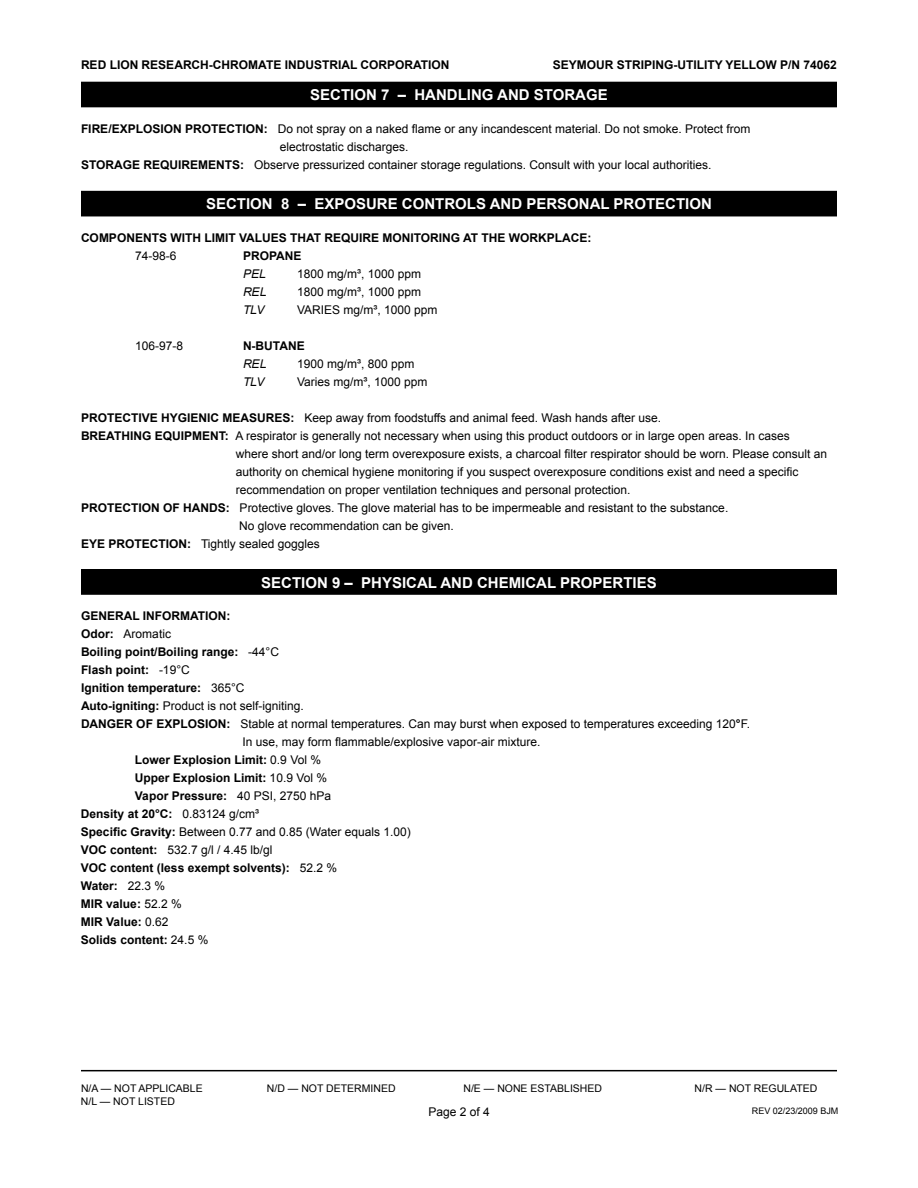
<style>
.page{position:relative;width:918px;height:1188px;background:#fff}
.page>*{position:absolute;margin:0;border:0;box-sizing:border-box;transform-origin:0 0}
.t1{font:700 15px "Arial";color:#fff}
.t2{font:12px/18px "Arial";color:#000}
.t3{font:700 12px/18px "Arial";color:#000}
.t4{font:italic 12px "Arial";color:#000}
.t5{font:10.5px "Arial";color:#000}
.t6{font:9px "Arial";color:#000}
.s1{font-weight:700}
.s2{font-weight:400}
</style>
<div class="page">
<hr style="left:81px;top:1070px;width:756px;height:1px;background:#000">
<div style="left:82px;top:82px;width:754px;height:25px;background:#000"></div>
<div style="left:82px;top:192px;width:754px;height:24px;background:#000"></div>
<div style="left:81px;top:191px;width:756px;height:25px;border:2px solid #000"></div>
<div style="left:82px;top:570px;width:754px;height:24px;background:#000"></div>
<div style="left:81px;top:569px;width:756px;height:26px;border:2px solid #000"></div>
<p class="t3" style="left:81px;top:57px;width:9px">RED</p>
<p class="t3" style="left:110px;top:57px;width:8px">LION</p>
<p class="t3" style="left:142px;top:57px;width:10px">RESEARC</p>
<p class="t3" style="left:200px;top:57px;width:40px">H-CHROMATE</p>
<p class="t3" style="left:285px;top:57px;width:9px">INDUSTRIAL</p>
<p class="t3" style="left:361px;top:57px;width:9px">CORPORATION</p>
<p class="t3" style="left:553px;top:57px;width:10px">SEYMOUR</p>
<p class="t3" style="left:617px;top:57px;width:8px">STRIPING</p>
<p class="t3" style="left:673px;top:57px;width:12px">-UTILITY</p>
<p class="t3" style="left:726px;top:57px;width:9px">YELLO</p>
<p class="t3" style="left:766px;top:57px;width:73px">W P/N 74062</p>
<p class="t1" style="left:310px;top:85px;width:11px">SECTION</p>
<p class="t1" style="left:381px;top:85px;width:55px">7 – HANDLING</p>
<p class="t1" style="left:497px;top:85px;width:12px">AND</p>
<p class="t1" style="left:534px;top:85px;width:12px">STORAGE</p>
<p class="t2" style="left:81px;top:120px;width:671px"><span class="s1">FIRE/EXPLOSION PROTECTION:</span> Do not spray on a naked flame or any incandescent material. Do not smoke. Protect from</p>
<p class="t2" style="left:280px;top:138px;width:130px">electrostatic discharges.</p>
<p class="t2" style="left:81px;top:156px;width:632px"><span class="s1">STORAGE REQUIREMENTS:</span> Observe pressurized container storage regulations. Consult with your local authorities.</p>
<p class="t1" style="left:206px;top:194px;width:11px">SECTION</p>
<p class="t1" style="left:281px;top:194px;width:45px">8 – EXPOSURE</p>
<p class="t1" style="left:402px;top:194px;width:12px">CONTROLS</p>
<p class="t1" style="left:490px;top:194px;width:12px">AND</p>
<p class="t1" style="left:526px;top:194px;width:12px">PERSONAL</p>
<p class="t1" style="left:614px;top:194px;width:11px">PROTECTION</p>
<p class="t3" style="left:81px;top:229px;width:512px">COMPONENTS WITH LIMIT VALUES THAT REQUIRE MONITORING AT THE WORKPLACE:</p>
<p class="t2" style="left:135px;top:247px;width:43px">74-98-6</p>
<p class="t3" style="left:243px;top:247px;width:60px">PROPANE</p>
<p class="t4" style="left:243px;top:266px;width:20px">PEL</p>
<p class="t2" style="left:297px;top:265px;width:126px">1800 mg/m³, 1000 ppm</p>
<p class="t4" style="left:81px;top:284px;width:44px">R</p>
<p class="t4" style="left:252px;top:284px;width:12px">EL</p>
<p class="t2" style="left:297px;top:283px;width:126px">1800 mg/m³, 1000 ppm</p>
<p class="t4" style="left:81px;top:302px;width:37px">TL</p>
<p class="t4" style="left:256px;top:302px;width:10px">V</p>
<p class="t2" style="left:297px;top:301px;width:16px">Varies</p>
<p class="t2" style="left:343px;top:301px;width:96px">mg/m³, 1000 ppm</p>
<p class="t2" style="left:135px;top:337px;width:50px">106-97-8</p>
<p class="t3" style="left:243px;top:337px;width:63px">N-BUTANE</p>
<p class="t4" style="left:243px;top:356px;width:21px">REL</p>
<p class="t2" style="left:297px;top:355px;width:119px">1900 mg/m³, 800 ppm</p>
<p class="t4" style="left:243px;top:374px;width:23px">TL V</p>
<p class="t2" style="left:297px;top:373px;width:132px">Varies mg/m³, 1000 ppm</p>
<p class="t2" style="left:81px;top:409px;width:582px"><span class="s1">PROTECTIVE HYGIENIC MEASURES:</span> Keep away from foodstuffs and animal feed. Wash hands after use.</p>
<p class="t2" style="left:81px;top:427px;width:710px"><span class="s1">BREATHING EQUIPMENT:</span> A respirator is generally not necessary when using this product outdoors or in large open areas. In cases</p>
<p class="t2" style="left:236px;top:445px;width:593px">where short and/or long term overexposure exists, a charcoal filter respirator should be worn. Please consult an</p>
<p class="t2" style="left:236px;top:463px;width:564px">authority on chemical hygiene monitoring if you suspect overexposure conditions exist and need a specific</p>
<p class="t2" style="left:236px;top:481px;width:396px">recommendation on proper ventilation techniques and personal protection.</p>
<p class="t2" style="left:81px;top:499px;width:649px"><span class="s1">PROTECTION OF HANDS:</span> Protective gloves. The glove material has to be impermeable and resistant to the substance.</p>
<p class="t2" style="left:239px;top:517px;width:216px">No glove recommendation can be given.</p>
<p class="t2" style="left:81px;top:535px;width:240px"><span class="s1">EYE PROTECTION:</span> Tightly sealed goggles</p>
<p class="t1" style="left:261px;top:573px;width:11px">SECTION</p>
<p class="t1" style="left:332px;top:573px;width:61px">9 – PHYSICAL</p>
<p class="t1" style="left:440px;top:573px;width:12px">AND</p>
<p class="t1" style="left:477px;top:573px;width:32px">CHEMICAL</p>
<p class="t1" style="left:560px;top:573px;width:11px">PROPERTIES</p>
<p class="t3" style="left:81px;top:607px;width:151px">GENERAL INFORMATION:</p>
<p class="t2" style="left:81px;top:625px;width:91px"><span class="s1">ODOR:</span> Aromatic</p>
<p class="t3" style="left:81px;top:643px;width:200px">BOILING POINT/BOILING RANGE: <span class="s2">-44°C</span></p>
<p class="t3" style="left:81px;top:661px;width:110px">FLASH POINT: <span class="s2">-19°C</span></p>
<p class="t3" style="left:81px;top:679px;width:165px">IGNITION TEMPERATURE: <span class="s2">365°C</span></p>
<p class="t2" style="left:81px;top:697px;width:224px"><span class="s1">AUTO-IGNITING:</span> Product is not self-igniting.</p>
<p class="t2" style="left:81px;top:715px;width:671px"><span class="s1">DANGER OF EXPLOSION:</span> Stable at normal temperatures. Can may burst when exposed to temperatures exceeding 120<span class="s1">°</span>F.</p>
<p class="t2" style="left:242px;top:733px;width:300px">In use, may form flammable/explosive vapor-air mixture.</p>
<p class="t3" style="left:81px;top:751px;width:32px">L</p>
<p class="t3" style="left:142px;top:751px;width:180px">OWER EXPLOSION LIMIT: <span class="s2">0.9 Vol %</span></p>
<p class="t3" style="left:81px;top:769px;width:32px">U</p>
<p class="t3" style="left:144px;top:769px;width:185px">PPER EXPLOSION LIMIT: <span class="s2">10.9 Vol %</span></p>
<p class="t3" style="left:81px;top:787px;width:32px">V</p>
<p class="t2" style="left:81px;top:787px;width:331px;text-indent:61px"><span class="s1">APOR PRESSURE:</span> 40 PSI, 2750 hPa<br><span class="s1">DENSITY AT 20°C:</span> 0.83124 g/cm³<br><span class="s1">SPECIFIC GRAVITY:</span> Between 0.77 and 0.85 (Water equals 1.00)<br><span class="s1">VOC</span></p>
<p class="t3" style="left:81px;top:841px;width:258px;text-indent:29px">CONTENT: <span class="s2">532.7 g/l / 4.45 lb/gl<br></span>VOC CONTENT (LESS EXEMPT SOLVENTS): <span class="s2">52.2 %<br></span>WATER: <span class="s2">22.3 %<br></span>MIR VALUE: <span class="s2">52.2 %<br></span>MIR</p>
<p class="t3" style="left:81px;top:913px;width:129px;text-indent:25px">VALUE: <span class="s2">0.62<br></span>SOLIDS CONTENT: <span class="s2">24.5 %</span></p>
<p class="t5" style="left:81px;top:1082px;width:123px">N/A — NOT APPLICABLE</p>
<p class="t5" style="left:267px;top:1082px;width:130px">N/D — NOT DETERMINED</p>
<p class="t5" style="left:463px;top:1082px;width:140px">N/E — NONE ESTABLISHED</p>
<p class="t5" style="left:695px;top:1082px;width:124px">N/R — NOT REGULATED</p>
<p class="t5" style="left:81px;top:1094px;width:95px">N/L — NOT LISTED</p>
<p class="t6" style="left:752px;top:1105px;width:88px">REV 02/23/2009 BJM</p>
<p class="t2" style="left:428px;top:1103px;width:63px">Page 2 of 4</p>
</div>
